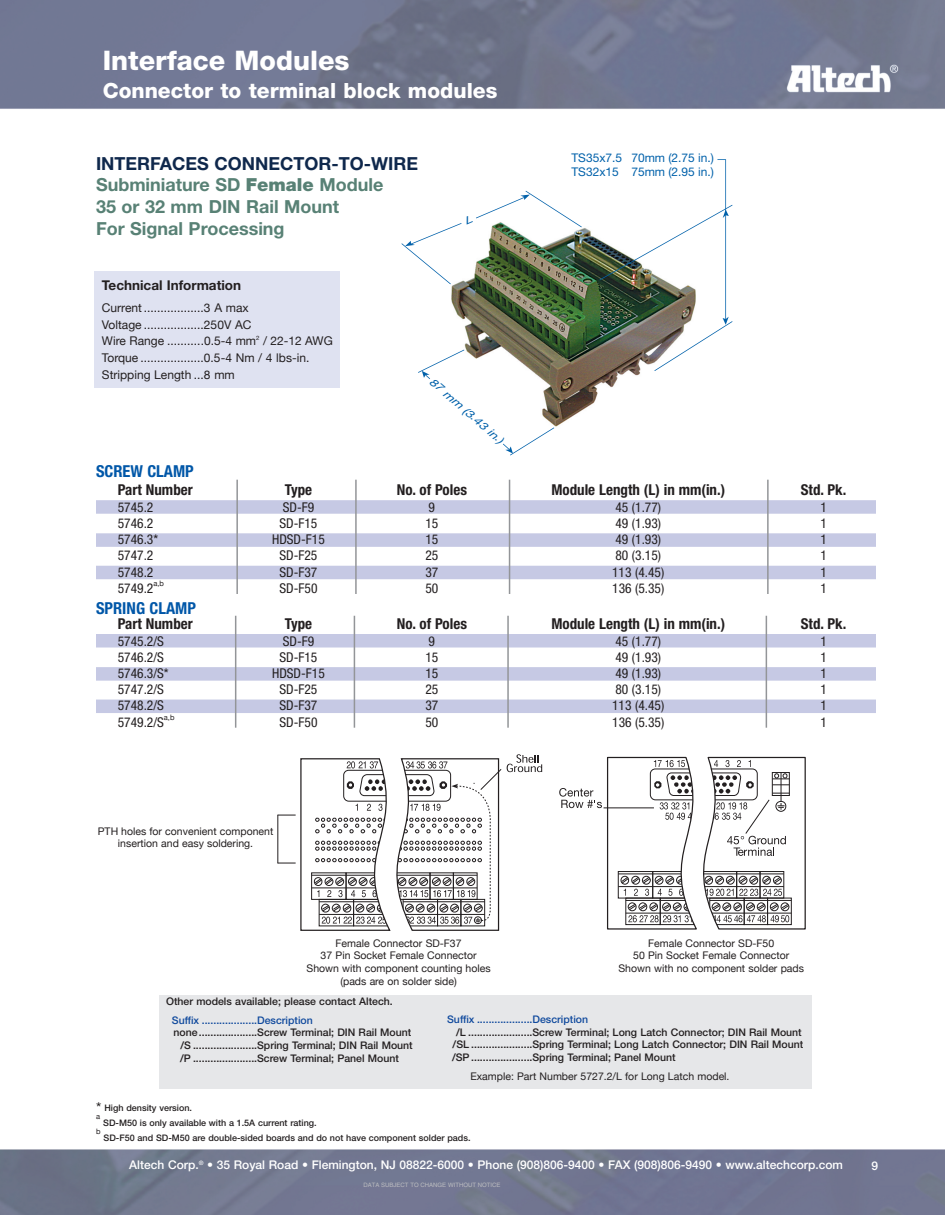
<style>
.page{position:relative;width:945px;height:1215px;background:#fff}
.page>*{position:absolute;margin:0;border:0;box-sizing:border-box;transform-origin:0 0}
.t1{font:800 27px "Helvetica Neue";color:#fff}
.t2{font:800 21px "Helvetica Neue";color:#fff}
.t3{font:700 18px/21.6px "Helvetica Neue";color:#588175}
.t4{font:700 condensed 16.5px "Helvetica Neue";color:#0157a8}
.t5{font:700 condensed 15px "Helvetica Neue";color:#231f20}
.t6{font:condensed 13.5px "Helvetica Neue";color:#231f20}
.t7{font:700 13.5px "Helvetica Neue";color:#231f20}
.t8{font:12px/16.8px "Helvetica Neue";color:#231f20}
.t9{font:500 12px "Helvetica Neue";color:#fff}
.t10{font:12px/14.4px "Helvetica Neue";color:#0161aa}
.t11{font:italic 10.95px "Helvetica Neue";color:#0161aa;scale:1.2 1}
.t12{font:500 10.5px/12.6px "Helvetica Neue";color:#231f20}
.t13{font:10.5px/12.8px "Helvetica Neue";color:#231f20;text-align:center}
.t14{font:500 10.5px "Helvetica Neue";color:#0f499d}
.t15{font:500 9px "Helvetica Neue";color:#231f20}
.t16{font:7.5px "Helvetica Neue";color:#231f20}
.t17{font:6px "Helvetica";color:#bcbdc0}
.t18{font:6px "Helvetica Neue";color:#231f20}
.s1{color:#0f284c}
.s2{font-weight:900}
.s3{font-weight:400;font-size:15px}
</style>
<div class="page">
<img style="left:0;top:0;width:945px;height:1215px">
<div style="left:395px;top:144px;width:344px;height:319px;background:#fff"></div>
<img style="left:450px;top:228px;width:190px;height:201px">
<img style="left:599px;top:159px;width:134px;height:212px">
<svg style="left:503px;top:427px;width:51px;height:28px"></svg>
<svg style="left:418px;top:350px;width:46px;height:29px"></svg>
<div style="left:96px;top:500px;width:780px;height:14px;background:#c6c9e4"></div>
<div style="left:96px;top:533px;width:780px;height:14px;background:#c6c9e4"></div>
<div style="left:96px;top:566px;width:780px;height:13px;background:#c6c9e4"></div>
<div style="left:96px;top:634px;width:780px;height:14px;background:#c6c9e4"></div>
<div style="left:96px;top:667px;width:780px;height:14px;background:#c6c9e4"></div>
<div style="left:96px;top:700px;width:780px;height:13px;background:#c6c9e4"></div>
<svg style="left:559px;top:757px;width:247px;height:173px"></svg>
<hr style="left:604px;top:808px;width:50px;height:1px;background:#231f20">
<hr style="left:236px;top:480px;width:2px;height:114px;background:#939598">
<hr style="left:355px;top:480px;width:2px;height:114px;background:#939598">
<hr style="left:509px;top:480px;width:1px;height:114px;background:#939598">
<hr style="left:767px;top:480px;width:2px;height:114px;background:#939598">
<hr style="left:235px;top:616px;width:1px;height:112px;background:#939598">
<hr style="left:354px;top:616px;width:1px;height:112px;background:#939598">
<hr style="left:507px;top:616px;width:2px;height:112px;background:#939598">
<hr style="left:766px;top:616px;width:1px;height:112px;background:#939598">
<div style="left:94px;top:271px;width:246px;height:117px;background:#dfe2f1"></div>
<div style="left:159px;top:995px;width:285px;height:94px;background:#e6e7e9"></div>
<div style="left:434px;top:995px;width:378px;height:94px;background:#e6e7e9"></div>
<svg style="left:278px;top:754px;width:264px;height:177px"></svg>
<hr style="left:277px;top:815px;width:1px;height:48px;background:#231f20">
<img style="left:401px;top:191px;width:181px;height:93px">
<h1 class="t1" style="left:103px;top:50px;width:248px">Interface Modules</h1>
<h2 class="t2" style="left:103px;top:83px;width:396px">Connector to terminal block modules</h2>
<h3 class="t3" style="left:96px;top:154px;width:324px"><span class="s1">INTERFACES CONNECTOR-TO-WIRE<br></span>Subminiature SD <span class="s2">Female</span> Module<br>35 or 32 mm DIN Rail Mount<br>For Signal Processing</h3>
<p class="t7" style="left:102px;top:280px;width:141px">Technical Information</p>
<p class="t8" style="left:102px;top:299px;width:156px">Current ..................3 A max<br>Voltage ..................250V AC<br>Wire Range ...........0.5-4 mm</p>
<p class="t18" style="left:256px;top:334px;width:5px">2</p>
<p class="t8" style="left:102px;top:333px;width:232px;text-indent:161px">/ 22-12 AWG<br>Torque ...................0.5-4 Nm / 4 lbs-in.<br>Stripping Length ...8 mm</p>
<h3 class="t4" style="left:96px;top:465px;width:99px">SCREW CLAMP</h3>
<p class="t11" style="left:434px;top:377px;width:79px;rotate:41deg">87 mm (3.43 in.)</p>
<p class="t10" style="left:571px;top:152px;width:144px">TS35x7.5 70mm (2.75 in.)<br>TS32x15 75mm (2.95 in.)</p>
<h3 class="t5" style="left:118px;top:484px;width:76px">Part Number</h3>
<h3 class="t5" style="left:285px;top:484px;width:29px">Type</h3>
<h3 class="t5" style="left:397px;top:484px;width:72px">No. of Poles</h3>
<h3 class="t5" style="left:551px;top:484px;width:175px">Module Length (L) in mm(in.)</h3>
<h3 class="t5" style="left:801px;top:484px;width:47px">Std. Pk.</h3>
<p class="t6" style="left:118px;top:502px;width:37px">5745.2</p>
<p class="t6" style="left:283px;top:502px;width:33px">SD-F9</p>
<p class="t6" style="left:429px;top:502px;width:8px">9</p>
<p class="t6" style="left:615px;top:502px;width:47px">45 (1.77)</p>
<p class="t6" style="left:820px;top:502px;width:8px">1</p>
<p class="t6" style="left:118px;top:518px;width:37px">5746.2</p>
<p class="t6" style="left:280px;top:518px;width:39px">SD-F15</p>
<p class="t6" style="left:425px;top:518px;width:14px">15</p>
<p class="t6" style="left:615px;top:518px;width:47px">49 (1.93)</p>
<p class="t6" style="left:820px;top:518px;width:8px">1</p>
<p class="t6" style="left:118px;top:534px;width:42px">5746.3*</p>
<p class="t6" style="left:272px;top:534px;width:54px">HDSD-F15</p>
<p class="t6" style="left:425px;top:534px;width:14px">15</p>
<p class="t6" style="left:615px;top:534px;width:47px">49 (1.93)</p>
<p class="t6" style="left:820px;top:534px;width:8px">1</p>
<p class="t6" style="left:118px;top:551px;width:37px">5747.2</p>
<p class="t6" style="left:280px;top:551px;width:39px">SD-F25</p>
<p class="t6" style="left:425px;top:551px;width:14px">25</p>
<p class="t6" style="left:615px;top:551px;width:47px">80 (3.15)</p>
<p class="t6" style="left:820px;top:551px;width:8px">1</p>
<p class="t6" style="left:118px;top:567px;width:37px">5748.2</p>
<p class="t6" style="left:280px;top:567px;width:39px">SD-F37</p>
<p class="t6" style="left:425px;top:567px;width:14px">37</p>
<p class="t6" style="left:612px;top:567px;width:54px">113 (4.45)</p>
<p class="t6" style="left:820px;top:567px;width:8px">1</p>
<p class="t6" style="left:118px;top:583px;width:37px">5749.2</p>
<p class="t16" style="left:153px;top:579px;width:12px">a,b</p>
<p class="t6" style="left:280px;top:583px;width:39px">SD-F50</p>
<p class="t6" style="left:425px;top:583px;width:14px">50</p>
<p class="t6" style="left:612px;top:583px;width:54px">136 (5.35)</p>
<p class="t6" style="left:820px;top:583px;width:8px">1</p>
<h3 class="t5" style="left:118px;top:618px;width:76px">Part Number</h3>
<h3 class="t5" style="left:285px;top:618px;width:29px">Type</h3>
<h3 class="t5" style="left:397px;top:618px;width:72px">No. of Poles</h3>
<h3 class="t5" style="left:551px;top:618px;width:175px">Module Length (L) in mm(in.)</h3>
<h3 class="t5" style="left:801px;top:618px;width:47px">Std. Pk.</h3>
<p class="t6" style="left:118px;top:636px;width:48px">5745.2/S</p>
<p class="t6" style="left:283px;top:636px;width:33px">SD-F9</p>
<p class="t6" style="left:429px;top:636px;width:8px">9</p>
<p class="t6" style="left:615px;top:636px;width:47px">45 (1.77)</p>
<p class="t6" style="left:820px;top:636px;width:8px">1</p>
<p class="t6" style="left:118px;top:652px;width:48px">5746.2/S</p>
<p class="t6" style="left:280px;top:652px;width:39px">SD-F15</p>
<p class="t6" style="left:425px;top:652px;width:14px">15</p>
<p class="t6" style="left:615px;top:652px;width:47px">49 (1.93)</p>
<p class="t6" style="left:820px;top:652px;width:8px">1</p>
<p class="t6" style="left:118px;top:668px;width:52px">5746.3/S*</p>
<p class="t6" style="left:272px;top:668px;width:54px">HDSD-F15</p>
<p class="t6" style="left:425px;top:668px;width:14px">15</p>
<p class="t6" style="left:615px;top:668px;width:47px">49 (1.93)</p>
<p class="t6" style="left:820px;top:668px;width:8px">1</p>
<p class="t6" style="left:118px;top:685px;width:48px">5747.2/S</p>
<p class="t6" style="left:280px;top:685px;width:39px">SD-F25</p>
<p class="t6" style="left:425px;top:685px;width:14px">25</p>
<p class="t6" style="left:615px;top:685px;width:47px">80 (3.15)</p>
<p class="t6" style="left:820px;top:685px;width:8px">1</p>
<p class="t6" style="left:118px;top:701px;width:48px">5748.2/S</p>
<p class="t6" style="left:280px;top:701px;width:39px">SD-F37</p>
<p class="t6" style="left:425px;top:701px;width:14px">37</p>
<p class="t6" style="left:612px;top:701px;width:54px">113 (4.45)</p>
<p class="t6" style="left:820px;top:701px;width:8px">1</p>
<p class="t6" style="left:118px;top:717px;width:48px">5749.2/S</p>
<p class="t16" style="left:164px;top:713px;width:12px">a,b</p>
<p class="t6" style="left:280px;top:717px;width:39px">SD-F50</p>
<p class="t6" style="left:425px;top:717px;width:14px">50</p>
<p class="t6" style="left:612px;top:717px;width:54px">136 (5.35)</p>
<p class="t6" style="left:820px;top:717px;width:8px">1</p>
<h3 class="t4" style="left:96px;top:602px;width:102px">SPRING CLAMP</h3>
<p class="t13" style="left:98px;top:824px;width:177px">PTH holes for convenient component insertion and easy soldering.</p>
<p class="t13" style="left:307px;top:936px;width:186px">Female Connector SD-F37<br>37 Pin Socket Female Connector<br>Shown with component counting holes (pads are on solder side)</p>
<p class="t13" style="left:618px;top:936px;width:187px">Female Connector SD-F50<br>50 Pin Socket Female Connector<br>Shown with no component solder pads</p>
<p class="t12" style="left:166px;top:996px;width:228px">Other models available; please contact Altech.</p>
<p class="t14" style="left:172px;top:1016px;width:142px">Suffix ...................Description</p>
<p class="t12" style="left:180px;top:1027px;width:234px;text-indent:-7px">none....................Screw Terminal; DIN Rail Mount /S ......................Spring Terminal; DIN Rail Mount /P ......................Screw Terminal; Panel Mount</p>
<p class="t14" style="left:447px;top:1015px;width:142px">Suffix ...................Description</p>
<p class="t12" style="left:452px;top:1027px;width:353px;text-indent:4px">/L ......................Screw Terminal; Long Latch Connector; DIN Rail Mount /SL .....................Spring Terminal; Long Latch Connector; DIN Rail Mount /SP .....................Spring Terminal; Panel Mount</p>
<p class="t13" style="left:470px;top:1070px;width:261px">Example: Part Number 5727.2/L for Long Latch model.</p>
<p class="t15" style="left:96px;top:1104px;width:98px"><span class="s3">*</span> High density version.</p>
<p class="t16" style="left:96px;top:1112px;width:6px">a</p>
<p class="t15" style="left:103px;top:1119px;width:215px">SD-M50 is only available with a 1.5A current rating.</p>
<p class="t16" style="left:96px;top:1127px;width:6px">b</p>
<p class="t15" style="left:104px;top:1134px;width:368px">SD-F50 and SD-M50 are double-sided boards and do not have component solder pads.</p>
<p class="t9" style="left:129px;top:1161px;width:715px">Altech Corp.<sup>®</sup> • 35 Royal Road • Flemington, NJ 08822-6000 • Phone (908)806-9400 • FAX (908)806-9490 • www.altechcorp.com</p>
<p class="t9" style="left:871px;top:1161px;width:8px">9</p>
<p class="t17" style="left:363px;top:1183px;width:139px">DATA SUBJECT TO CHANGE WITHOUT NOTICE</p>
</div>
